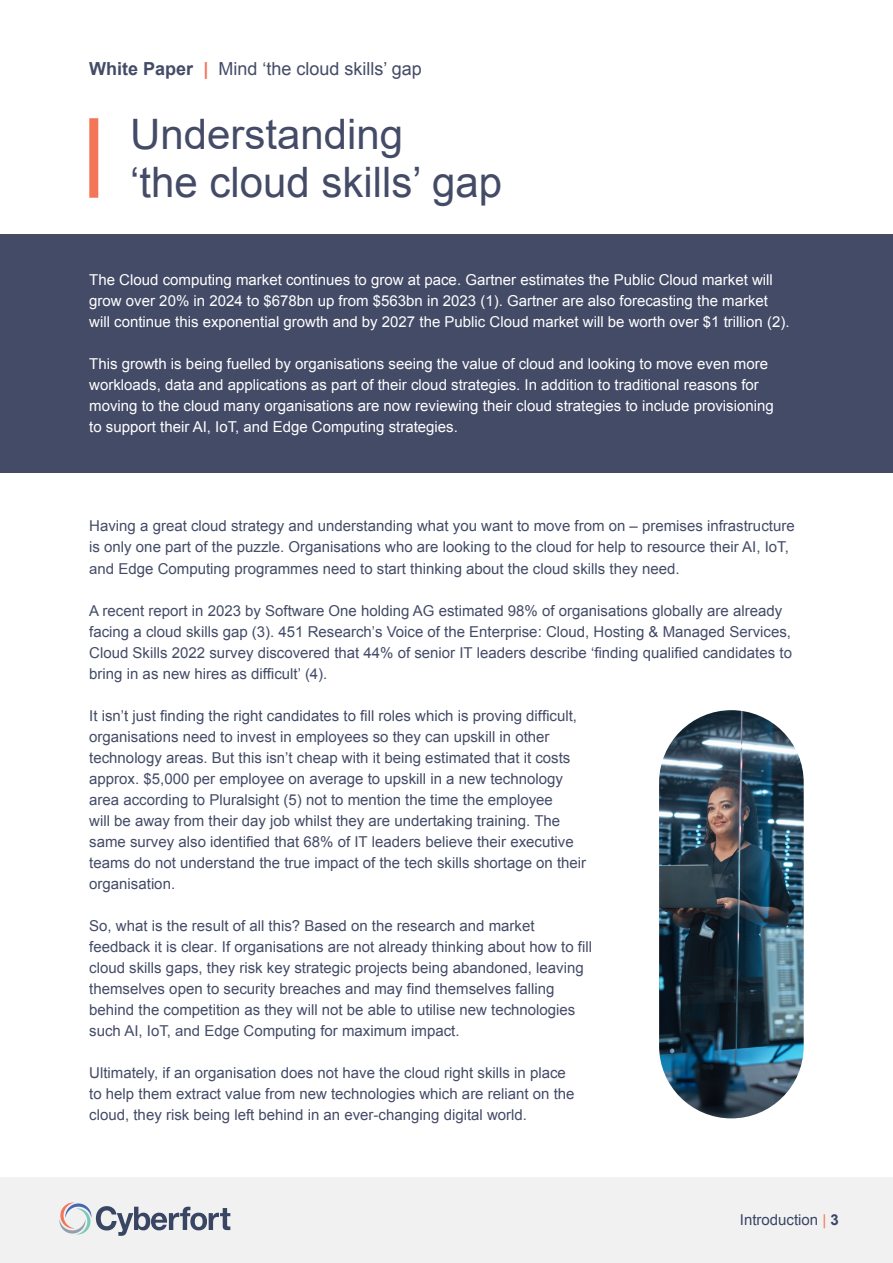
<style>
.page{position:relative;width:893px;height:1263px;background:#fff}
.page>*{position:absolute;margin:0;border:0;box-sizing:border-box;transform-origin:0 0}
.t1{font:42px/48px "Arial";color:#444b67}
.t2{font:18px "Arial";color:#444b67}
.t3{font:15px/21px "Arial";color:#444b67}
.t4{font:15px/21px "Arial";color:#fff}
.t5{font:15px "Arial";color:#384563}
.s1{font-weight:700}
.s2{font-weight:700;color:#f47658}
.s3{color:#f47658}
</style>
<div class="page">
<div style="left:0;top:234px;width:893px;height:239px;background:#444b67"></div>
<div style="left:89px;top:118px;width:9px;height:80px;background:#f47658"></div>
<div style="left:0;top:1178px;width:893px;height:85px;background:#f1f1f2"></div>
<svg style="left:59px;top:1202px;width:171px;height:34px"></svg>
<img style="left:659px;top:710px;width:145px;height:408px;border-radius:72px">
<p class="t2" style="left:89px;top:56px;width:334px"><span class="s1">White Paper</span> <span class="s2">|</span> Mind ‘the cloud skills’ gap</p>
<h1 class="t1" style="left:130px;top:110px;width:374px">Understanding<br>‘the cloud skills’ gap</h1>
<p class="t4" style="left:89px;top:270px;width:702px">The Cloud computing market continues to grow at pace. Gartner estimates the Public Cloud market will grow over 20% in 2024 to $678bn up from $563bn in 2023 (1). Gartner are also forecasting the market will continue this exponential growth and by 2027 the Public Cloud market will be worth over $1 trillion (2).</p>
<p class="t4" style="left:89px;top:354px;width:686px">This growth is being fuelled by organisations seeing the value of cloud and looking to move even more workloads, data and applications as part of their cloud strategies. In addition to traditional reasons for moving to the cloud many organisations are now reviewing their cloud strategies to include provisioning to support their AI, IoT, and Edge Computing strategies.</p>
<p class="t3" style="left:89px;top:516px;width:707px">Having a great cloud strategy and understanding what you want to move from on – premises infrastructure is only one part of the puzzle. Organisations who are looking to the cloud for help to resource their AI, IoT, and Edge Computing programmes need to start thinking about the cloud skills they need.</p>
<p class="t3" style="left:89px;top:600px;width:704px">A recent report in 2023 by Software One holding AG estimated 98% of organisations globally are already facing a cloud skills gap (3). 451 Research’s Voice of the Enterprise: Cloud, Hosting &amp; Managed Services, Cloud Skills 2022 survey discovered that 44% of senior IT leaders describe ‘finding qualified candidates to bring in as new hires as difficult’ (4).</p>
<p class="t3" style="left:89px;top:705px;width:498px">It isn’t just finding the right candidates to fill roles which is proving difficult, organisations need to invest in employees so they can upskill in other technology areas. But this isn’t cheap with it being estimated that it costs approx. $5,000 per employee on average to upskill in a new technology area according to Pluralsight (5) not to mention the time the employee<br>will be away from their day job whilst they are undertaking training. The same survey also identified that 68% of IT leaders believe their executive teams do not understand the true impact of the tech skills shortage on their organisation.</p>
<p class="t3" style="left:89px;top:915px;width:504px">So, what is the result of all this? Based on the research and market feedback it is clear. If organisations are not already thinking about how to fill cloud skills gaps, they risk key strategic projects being abandoned, leaving themselves open to security breaches and may find themselves falling behind the competition as they will not be able to utilise new technologies such AI, IoT, and Edge Computing for maximum impact.</p>
<p class="t3" style="left:89px;top:1062px;width:487px">Ultimately, if an organisation does not have the cloud right skills in place to help them extract value from new technologies which are reliant on the cloud, they risk being left behind in an ever-changing digital world.</p>
<p class="t5" style="left:740px;top:1210px;width:100px">Introduction <span class="s3">|</span> <span class="s1">3</span></p>
</div>
